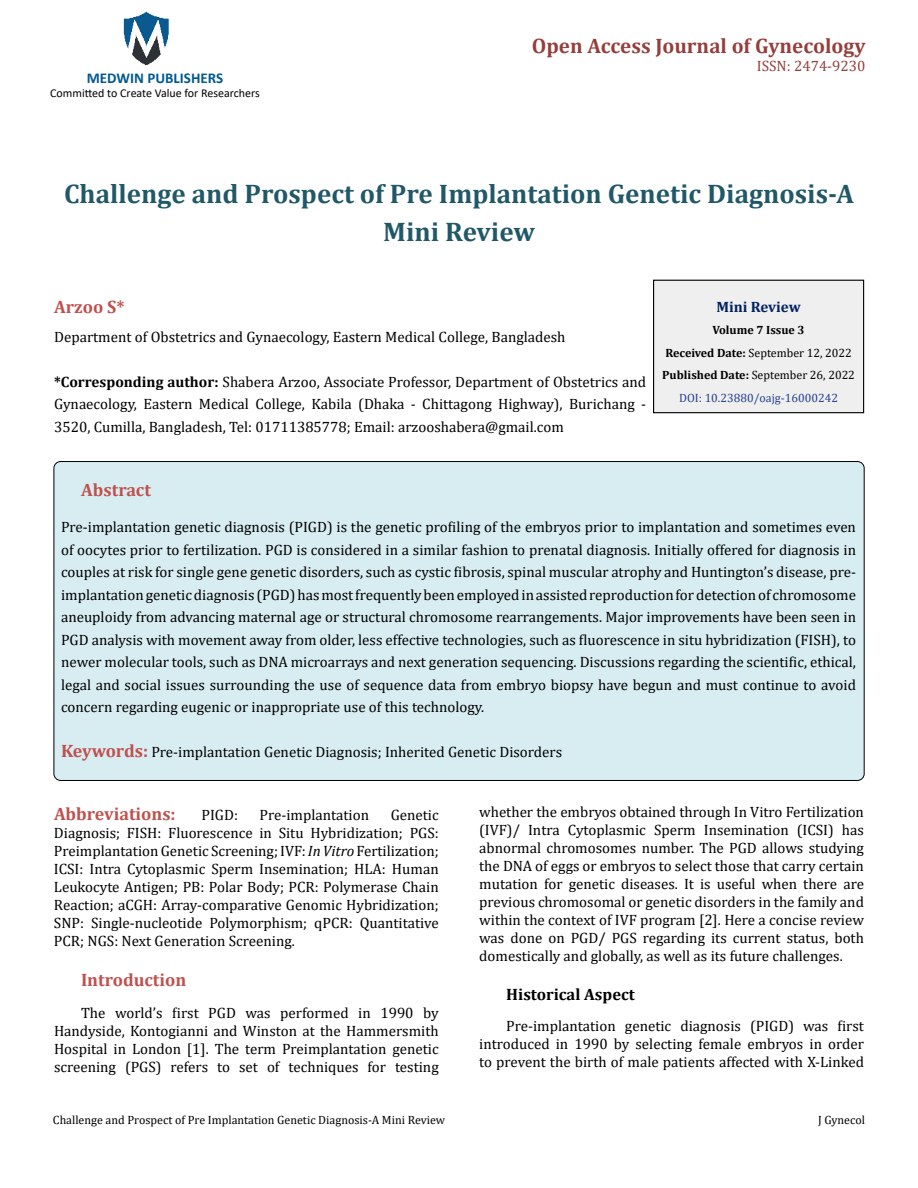
<style>
.page{position:relative;width:918px;height:1188px;background:#fff}
.page>*{position:absolute;margin:0;border:0;box-sizing:border-box;transform-origin:0 0}
.t1{font:700 27px/37.5px "Cambria";color:#215868;text-align:center}
.t2{font:700 21px "Cambria";color:#953f3c}
.t3{font:700 18px "Cambria";color:#c0504d}
.t4{font:700 16.5px "Cambria";color:#000}
.t5{font:15px/18px "Cambria";color:#000;text-align:justify}
.t6{font:700 15px "Calibri";color:#005991}
.t7{font:15px "Cambria";color:#953f3c}
.t8{font:700 15px "Cambria";color:#002060}
.t9{font:700 12px/22.5px "Cambria";color:#000;text-align:center}
.t10{font:12px "Cambria";color:#000}
.t11{font:12px "Calibri";color:#000}
.s1{font-weight:700}
.s2{font-weight:400}
.s3{font-weight:400;color:#25408f}
.s4{font-weight:700;font-size:18px;color:#c0504d}
.s5{font-style:italic}
</style>
<div class="page">
<img style="left:123px;top:11px;width:46px;height:54px">
<div style="left:654px;top:280px;width:210px;height:133px;background:#efefef"></div>
<div style="left:653px;top:280px;width:211px;height:133px;border:1px solid #000"></div>
<div style="left:54px;top:462px;width:810px;height:318px;background:#d8edf2;border-radius:7px"></div>
<p class="t6" style="left:87px;top:67px;width:138px">MEDWIN PUBLISHERS</p>
<p class="t11" style="left:50px;top:85px;width:211px">Committed to Create Value for Researchers</p>
<h2 class="t2" style="left:532px;top:31px;width:335px">Open Access Journal of Gynecology</h2>
<p class="t7" style="left:757px;top:57px;width:110px">ISSN: 2474-9230</p>
<h1 class="t1" style="left:64px;top:174px;width:792px">Challenge and Prospect of Pre Implantation Genetic Diagnosis-A<br>Mini Review</h1>
<p class="t3" style="left:54px;top:294px;width:72px">Arzoo S*</p>
<p class="t5" style="left:54px;top:328px;width:513px">Department of Obstetrics and Gynaecology, Eastern Medical College, Bangladesh</p>
<p class="t5" style="left:54px;top:371px;width:594px;line-height:22.5px"><span class="s1">*Corresponding author:</span> Shabera Arzoo, Associate Professor, Department of Obstetrics and Gynaecology, Eastern Medical College, Kabila (Dhaka - Chittagong Highway), Burichang - 3520, Cumilla, Bangladesh, Tel: 01711385778; Email: arzooshabera@gmail.com</p>
<p class="t8" style="left:716px;top:296px;width:86px">Mini Review</p>
<p class="t9" style="left:662px;top:319px;width:194px">Volume 7 Issue 3<br>Received Date: <span class="s2">September 12, 2022<br></span>Published Date: <span class="s2">September 26, 2022<br></span><span class="s3">DOI: 10.23880/oajg-16000242</span></p>
<p class="t3" style="left:81px;top:477px;width:71px">Abstract</p>
<p class="t5" style="left:61px;top:516px;width:797px;line-height:22.5px">Pre-implantation genetic diagnosis (PIGD) is the genetic profiling of the embryos prior to implantation and sometimes even of oocytes prior to fertilization. PGD is considered in a similar fashion to prenatal diagnosis. Initially offered for diagnosis in couples at risk for single gene genetic disorders, such as cystic fibrosis, spinal muscular atrophy and Huntington’s disease, pre&shy;implantation genetic diagnosis (PGD) has most frequently been employed in assisted reproduction for detection of chromosome aneuploidy from advancing maternal age or structural chromosome rearrangements. Major improvements have been seen in PGD analysis with movement away from older, less effective technologies, such as fluorescence in situ hybridization (FISH), to newer molecular tools, such as DNA microarrays and next generation sequencing. Discussions regarding the scientific, ethical, legal and social issues surrounding the use of sequence data from embryo biopsy have begun and must continue to avoid concern regarding eugenic or inappropriate use of this technology.</p>
<p class="t5" style="left:61px;top:743px;width:503px"><span class="s4">Keywords:</span> Pre-implantation Genetic Diagnosis; Inherited Genetic Disorders</p>
<p class="t3" style="left:54px;top:801px;width:123px">Abbreviations:</p>
<p class="t5" style="left:202px;top:806px;width:38px">PIGD:</p>
<p class="t5" style="left:260px;top:806px;width:111px">Pre-implantation</p>
<p class="t5" style="left:54px;top:806px;width:386px;text-indent:337px">Genetic Diagnosis; FISH: Fluorescence in Situ Hybridization; PGS:<br>Preimplantation Genetic Screening; IVF: <span class="s5">In Vitro</span> Fertilization; ICSI: Intra Cytoplasmic Sperm Insemination; HLA: Human Leukocyte Antigen; PB: Polar Body; PCR: Polymerase Chain Reaction; aCGH: Array-comparative Genomic Hybridization; SNP: Single-nucleotide Polymorphism; qPCR: Quantitative PCR; NGS: Next Generation Screening.</p>
<p class="t3" style="left:81px;top:967px;width:107px">Introduction</p>
<p class="t5" style="left:54px;top:1004px;width:386px;text-indent:27px">The world’s first PGD was performed in 1990 by Handyside, Kontogianni and Winston at the Hammersmith Hospital in London [1]. The term Preimplantation genetic screening (PGS) refers to set of techniques for testing</p>
<p class="t5" style="left:479px;top:803px;width:386px">whether the embryos obtained through In Vitro Fertilization (IVF)/ Intra Cytoplasmic Sperm Insemination (ICSI) has abnormal chromosomes number. The PGD allows studying the DNA of eggs or embryos to select those that carry certain mutation for genetic diseases. It is useful when there are previous chromosomal or genetic disorders in the family and within the context of IVF program [2]. Here a concise review was done on PGD/ PGS regarding its current status, both domestically and globally, as well as its future challenges.</p>
<p class="t4" style="left:506px;top:982px;width:130px">Historical Aspect</p>
<p class="t5" style="left:479px;top:1017px;width:386px;text-indent:27px">Pre-implantation genetic diagnosis (PIGD) was first introduced in 1990 by selecting female embryos in order to prevent the birth of male patients affected with X-Linked</p>
<p class="t10" style="left:53px;top:1113px;width:394px">Challenge and Prospect of Pre Implantation Genetic Diagnosis-A Mini Review</p>
<p class="t10" style="left:818px;top:1113px;width:48px">J Gynecol</p>
</div>
